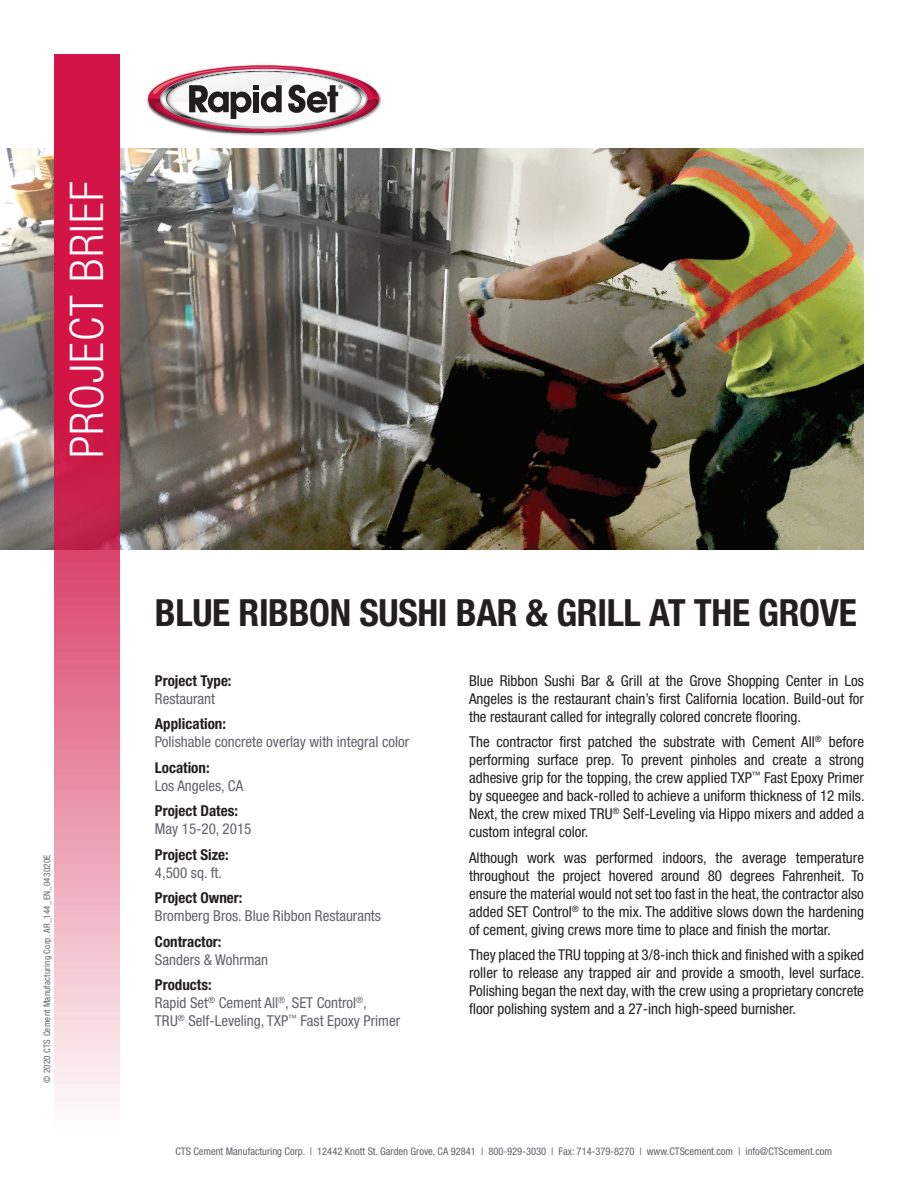
<style>
.page{position:relative;width:918px;height:1188px;background:#fff}
.page>*{position:absolute;margin:0;border:0;box-sizing:border-box;transform-origin:0 0}
.t1{font:300 condensed 46.5px "Helvetica Neue LT Std";letter-spacing:.025em;color:#fff}
.t2{font:700 condensed 37.5px "Helvetica Neue LT Std";letter-spacing:-.01em;color:#231f20}
.t3{font:condensed 15px/18px "Helvetica Neue LT Std";color:#231f20;text-align:justify}
.t4{font:condensed 15px/18px "Helvetica Neue LT Std";color:#5f6369}
.t5{font:700 condensed 15px "Helvetica Neue LT Std";color:#231f20}
.t6{font:condensed 10.5px "Helvetica Neue LT Std";color:#5f6369}
.t7{font:condensed 9px "Helvetica Neue LT Std";letter-spacing:.025em;color:#5f6369}
.s1{font-weight:700;color:#231f20}
</style>
<div class="page">
<img style="left:0;top:148px;width:863px;height:401px">
<svg style="left:54px;top:54px;width:65px;height:1047px"></svg>
<img style="left:146px;top:64px;width:236px;height:71px">
<svg style="left:148px;top:65px;width:231px;height:67px"></svg>
<h1 class="t1" style="left:60px;top:458px;width:278px;rotate:-90deg">PROJECT BRIEF</h1>
<p class="t7" style="left:42px;top:1083px;width:230px;rotate:-90deg">© 2020 CTS Cement Manufacturing Corp. AR_144_EN_043020E</p>
<h2 class="t2" style="left:155px;top:590px;width:703px">BLUE RIBBON SUSHI BAR &amp; GRILL AT THE GROVE</h2>
<p class="t5" style="left:155px;top:671px;width:78px">Project Type:</p>
<p class="t4" style="left:155px;top:689px;width:61px">Restaurant</p>
<p class="t5" style="left:155px;top:715px;width:73px">Application:</p>
<p class="t4" style="left:155px;top:733px;width:256px">Polishable concrete overlay with integral color</p>
<p class="t5" style="left:155px;top:758px;width:56px">Location:</p>
<p class="t4" style="left:155px;top:776px;width:90px">Los Angeles, CA</p>
<p class="t5" style="left:155px;top:802px;width:84px">Project Dates:</p>
<p class="t4" style="left:155px;top:820px;width:98px">May 15-20, 2015</p>
<p class="t5" style="left:155px;top:845px;width:75px">Project Size:</p>
<p class="t4" style="left:155px;top:863px;width:69px">4,500 sq. ft.</p>
<p class="t5" style="left:155px;top:889px;width:89px">Project Owner:</p>
<p class="t4" style="left:155px;top:907px;width:228px">Bromberg Bros. Blue Ribbon Restaurants</p>
<p class="t5" style="left:155px;top:932px;width:68px">Contractor:</p>
<p class="t4" style="left:155px;top:950px;width:115px">Sanders &amp; Wohrman</p>
<p class="t4" style="left:155px;top:976px;width:247px"><span class="s1">Products:<br></span>Rapid Set<sup>®</sup> Cement All<sup>®</sup>, SET Control<sup>®</sup>,<br>TRU<sup>®</sup> Self-Leveling, TXP<sup>™</sup> Fast Epoxy Primer</p>
<p class="t3" style="left:469px;top:671px;width:396px">Blue Ribbon Sushi Bar &amp; Grill at the Grove Shopping Center in Los Angeles is the restaurant chain’s first California location. Build-out for the restaurant called for integrally colored concrete flooring.</p>
<p class="t3" style="left:469px;top:733px;width:397px">The contractor first patched the substrate with Cement All<sup>®</sup> before performing surface prep. To prevent pinholes and create a strong adhesive grip for the topping, the crew applied TXP<sup>™</sup> Fast Epoxy Primer by squeegee and back-rolled to achieve a uniform thickness of 12 mils.<br>Next, the crew mixed TRU<sup>®</sup> Self-Leveling via Hippo mixers and added a custom integral color.</p>
<p class="t3" style="left:469px;top:848px;width:396px">Although work was performed indoors, the average temperature throughout the project hovered around 80 degrees Fahrenheit. To ensure the material would not set too fast in the heat, the contractor also added SET Control<sup>®</sup> to the mix. The additive slows down the hardening of cement, giving crews more time to place and finish the mortar.</p>
<p class="t3" style="left:469px;top:946px;width:397px">They placed the TRU topping at 3/8-inch thick and finished with a spiked roller to release any trapped air and provide a smooth, level surface.<br>Polishing began the next day, with the crew using a proprietary concrete floor polishing system and a 27-inch high-speed burnisher.</p>
<p class="t6" style="left:175px;top:1145px;width:658px">CTS Cement Manufacturing Corp. | 12442 Knott St. Garden Grove, CA 92841 | 800-929-3030 | Fax: 714-379-8270 | www.CTScement.com | info@CTScement.com</p>
</div>
